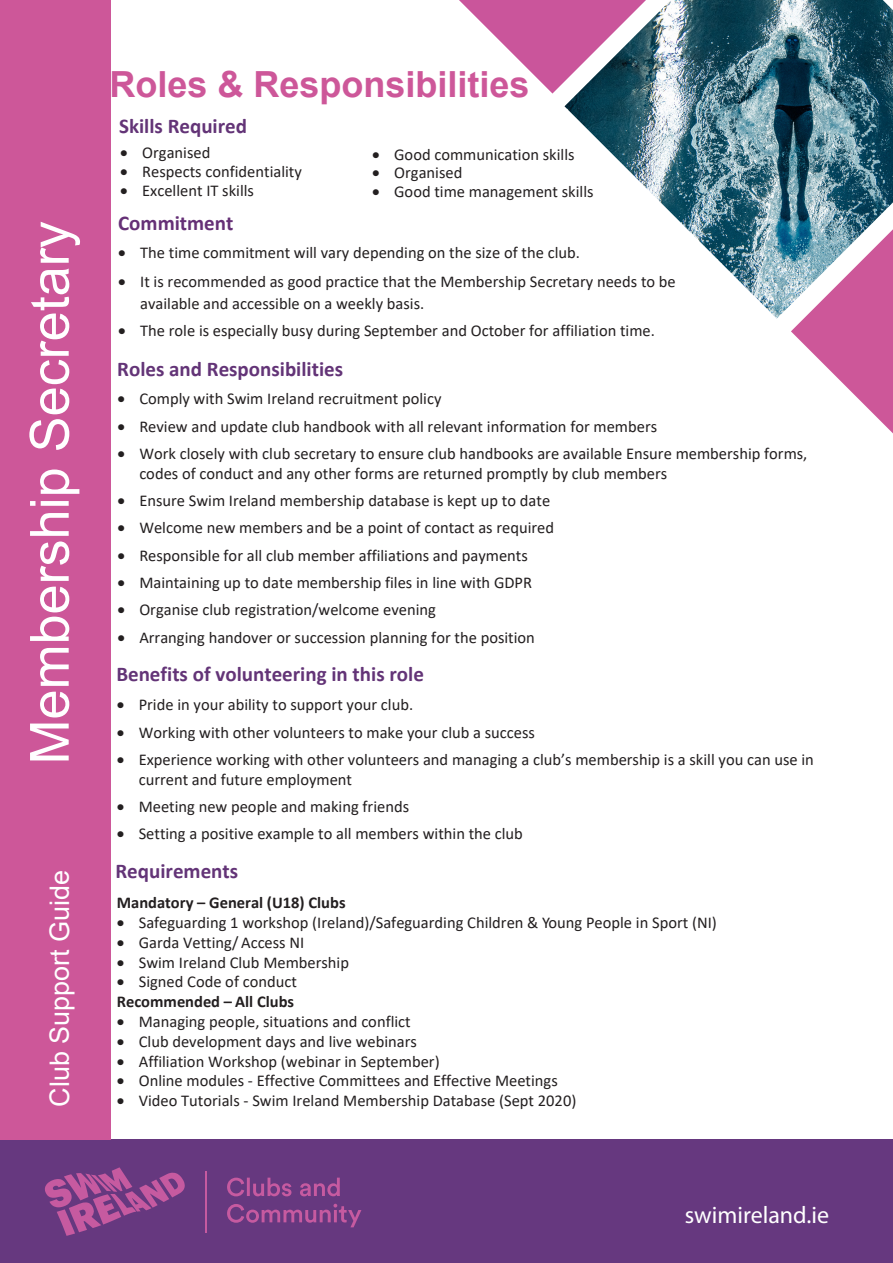
<style>
.page{position:relative;width:893px;height:1263px;background:#fff}
.page>*{position:absolute;margin:0;border:0;box-sizing:border-box;transform-origin:0 0}
.t1{font:54px "Arial";color:#fff}
.t2{font:700 36px "Arial";color:#cd5799}
.t3{font:27px "Arial";color:#fff}
.t4{font:24px "Myriad Pro";color:#fff}
.t5{font:700 21px "Calibri";color:#633477}
.t6{font:700 21px "Calibri";color:#653076}
.t7{font:16.5px/19.8px "Calibri";color:#231f20}
.t8{font:700 16.5px/19.8px "Calibri";color:#231f20}
.s1{font-weight:400}
</style>
<div class="page">
<div style="left:0;top:1139px;width:893px;height:124px;background:#66387f"></div>
<hr style="left:205px;top:1171px;width:2px;height:61px;background:#c65aa0">
<svg style="left:227px;top:1177px;width:113px;height:19px"></svg>
<svg style="left:227px;top:1204px;width:134px;height:23px"></svg>
<svg style="left:45px;top:1167px;width:140px;height:69px"></svg>
<img style="left:564px;top:0;width:329px;height:319px">
<svg style="left:459px;top:0;width:187px;height:94px"></svg>
<svg style="left:791px;top:229px;width:102px;height:204px"></svg>
<div style="left:0;top:0;width:110px;height:1139px;background:#cd5799"></div>
<p class="t1" style="left:13px;top:764px;width:545px;rotate:-90deg">Membership Secretary</p>
<p class="t3" style="left:41px;top:1107px;width:239px;rotate:-90deg">Club Support Guide</p>
<p class="t2" style="left:109px;top:59px;width:422px">Roles &amp; Responsibilities</p>
<p class="t5" style="left:119px;top:111px;width:130px">Skills Required</p>
<p class="t7" style="left:120px;top:143px;width:92px">• Organised</p>
<p class="t7" style="left:120px;top:161px;width:183px">• Respects confidentiality</p>
<p class="t7" style="left:120px;top:180px;width:135px">• Excellent IT skills</p>
<p class="t6" style="left:118px;top:208px;width:117px">Commitment</p>
<p class="t7" style="left:118px;top:243px;width:463px">• The time commitment will vary depending on the size of the club.</p>
<p class="t7" style="left:140px;top:271px;width:537px;line-height:21.5px;text-indent:-22px">• It is recommended as good practice that the Membership Secretary needs to be available and accessible on a weekly basis.</p>
<p class="t7" style="left:118px;top:320px;width:538px">• The role is especially busy during September and October for affiliation time.</p>
<p class="t5" style="left:117px;top:354px;width:227px">Roles and Responsibilities</p>
<p class="t7" style="left:117px;top:388px;width:326px">• Comply with Swim Ireland recruitment policy</p>
<p class="t7" style="left:117px;top:416px;width:541px">• Review and update club handbook with all relevant information for members</p>
<p class="t7" style="left:139px;top:443px;width:670px;text-indent:-22px">• Work closely with club secretary to ensure club handbooks are available Ensure membership forms, codes of conduct and any other forms are returned promptly by club members</p>
<p class="t7" style="left:117px;top:490px;width:434px">• Ensure Swim Ireland membership database is kept up to date</p>
<p class="t7" style="left:117px;top:517px;width:438px">• Welcome new members and be a point of contact as required</p>
<p class="t7" style="left:117px;top:545px;width:412px">• Responsible for all club member affiliations and payments</p>
<p class="t7" style="left:117px;top:572px;width:416px">• Maintaining up to date membership files in line with GDPR</p>
<p class="t7" style="left:117px;top:599px;width:320px">• Organise club registration/welcome evening</p>
<p class="t7" style="left:117px;top:627px;width:419px">• Arranging handover or succession planning for the position</p>
<p class="t5" style="left:116px;top:659px;width:309px">Benefits of volunteering in this role</p>
<p class="t7" style="left:117px;top:694px;width:298px">• Pride in your ability to support your club.</p>
<p class="t7" style="left:117px;top:722px;width:420px">• Working with other volunteers to make your club a success</p>
<p class="t7" style="left:139px;top:749px;width:677px;text-indent:-22px">• Experience working with other volunteers and managing a club’s membership is a skill you can use in current and future employment</p>
<p class="t7" style="left:117px;top:796px;width:294px">• Meeting new people and making friends</p>
<p class="t7" style="left:117px;top:823px;width:408px">• Setting a positive example to all members within the club</p>
<p class="t5" style="left:115px;top:856px;width:124px">Requirements</p>
<p class="t8" style="left:117px;top:892px;width:230px">Mandatory – General (U18) Clubs</p>
<p class="t7" style="left:117px;top:912px;width:602px">• Safeguarding 1 workshop (Ireland)/Safeguarding Children &amp; Young People in Sport (NI)</p>
<p class="t7" style="left:117px;top:932px;width:189px">• Garda Vetting/ Access NI</p>
<p class="t7" style="left:117px;top:952px;width:234px">• Swim Ireland Club Membership</p>
<p class="t8" style="left:117px;top:972px;width:182px">• <span class="s1">Signed Code of conduct<br></span>Recommended – All Clubs</p>
<p class="t7" style="left:117px;top:1011px;width:295px">• Managing people, situations and conflict</p>
<p class="t7" style="left:117px;top:1031px;width:302px">• Club development days and live webinars</p>
<p class="t7" style="left:117px;top:1051px;width:324px">• Affiliation Workshop (webinar in September)</p>
<p class="t7" style="left:117px;top:1070px;width:442px">• Online modules - Effective Committees and Effective Meetings</p>
<p class="t7" style="left:117px;top:1090px;width:461px">• Video Tutorials - Swim Ireland Membership Database (Sept 2020)</p>
<p class="t7" style="left:372px;top:144px;width:204px">• Good communication skills</p>
<p class="t7" style="left:372px;top:162px;width:92px">• Organised</p>
<p class="t7" style="left:372px;top:181px;width:223px">• Good time management skills</p>
<p class="t4" style="left:685px;top:1200px;width:146px">swimireland.ie</p>
</div>
